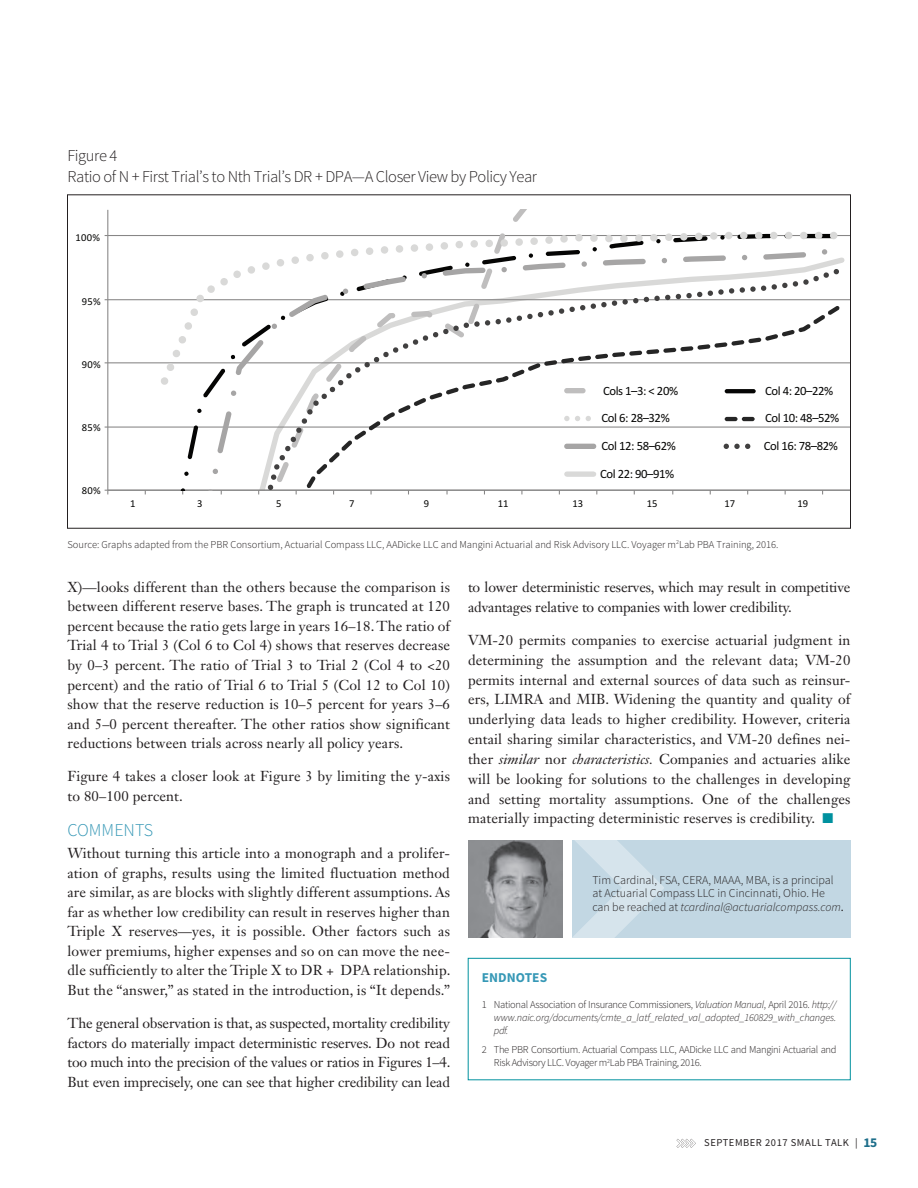
<style>
.page{position:relative;width:918px;height:1188px;background:#fff}
.page>*{position:absolute;margin:0;border:0;box-sizing:border-box;transform-origin:0 0}
.Article_Subhead_A{font:300 18px "Source Sans Pro";color:#3698b6}
.Table_Title{font:300 16.5px "Source Sans Pro";letter-spacing:-.025em;color:#231f20}
.Article_Body_Drop_Ca{font:14.25px/19.5px "Janson Text LT Std";letter-spacing:.01em;color:#231f20;text-align:justify}
.Article_Body_Drop_Ca-2{font:14.25px/19.8px "Janson Text LT Std";letter-spacing:-.01em;color:#231f20}
.Endnotes_Title{font:700 13.5px "Source Sans Pro";color:#3698b6}
.t1{font:12.75px "Calibri";letter-spacing:-.035em;color:#050504}
.Author_Info{font:300 12px/13.5px "Source Sans Pro";color:#231f20}
.t2{font:10.65px "Calibri";letter-spacing:.025em;color:#050504}
.Endnotes_Body{font:italic 300 10.5px/12.8px "Source Sans Pro";letter-spacing:-.015em;color:#231f20;text-align:justify}
.Table_Source{font:300 10.5px "Source Sans Pro";color:#231f20}
.Endnotes_Body-2{font:300 10.5px/12.8px "Source Sans Pro";letter-spacing:-.03em;color:#231f20}
.t3{font:10.5px "Source Sans Pro";letter-spacing:.05em;color:#231f20}
.s1{font-style:italic}
.s2{color:#00919f}
.s3{font-weight:400}
.s4{font-style:normal}
.s5{font-weight:700;font-size:13.5px;color:#1d6e8a}
</style>
<div class="page">
<svg style="left:677px;top:1139px;width:19px;height:9px"></svg>
<div style="left:572px;top:840px;width:278px;height:98px;background:#c2d7e3"></div>
<img style="left:468px;top:840px;width:94px;height:98px">
<svg style="left:572px;top:840px;width:91px;height:98px"></svg>
<hr style="left:108px;top:427px;width:742px;height:1px;background:#878686">
<hr style="left:108px;top:362px;width:742px;height:1px;background:#878686">
<hr style="left:108px;top:299px;width:742px;height:1px;background:#878686">
<hr style="left:108px;top:235px;width:742px;height:1px;background:#878686">
<hr style="left:107px;top:210px;width:1px;height:280px;background:#878686">
<hr style="left:108px;top:490px;width:742px;height:1px;background:#878686">
<svg style="left:160px;top:232px;width:677px;height:152px"></svg>
<svg style="left:162px;top:306px;width:678px;height:185px"></svg>
<svg style="left:199px;top:249px;width:628px;height:20px"></svg>
<svg style="left:199px;top:269px;width:640px;height:222px"></svg>
<div style="left:564px;top:388px;width:22px;height:5px;background:#bfbebe;border-radius:3px"></div>
<svg style="left:725px;top:389px;width:31px;height:4px"></svg>
<svg style="left:564px;top:416px;width:27px;height:5px"></svg>
<hr style="left:742px;top:417px;width:13px;height:4px;background:#252525;border-radius:2px">
<hr style="left:725px;top:417px;width:13px;height:4px;background:#252525;border-radius:2px">
<div style="left:564px;top:444px;width:32px;height:5px;background:#a6a5a5;border-radius:3px"></div>
<svg style="left:724px;top:444px;width:26px;height:5px"></svg>
<div style="left:567px;top:471px;width:27px;height:6px;background:#d9d9d8"></div>
<div style="left:468px;top:958px;width:382px;height:122px;border:1px solid #00919f"></div>
<p class="Table_Title" style="left:68px;top:145px;width:51px">Figure 4</p>
<p class="Table_Title" style="left:68px;top:166px;width:471px">Ratio of N + First Trial’s to Nth Trial’s DR + DPA—A Closer View by Policy Year</p>
<p class="t2" style="left:76px;top:231px;width:26px">100%</p>
<p class="t2" style="left:82px;top:294px;width:20px">95%</p>
<p class="t2" style="left:82px;top:357px;width:20px">90%</p>
<p class="t2" style="left:82px;top:420px;width:20px">85%</p>
<p class="t2" style="left:82px;top:483px;width:20px">80%</p>
<p class="t1" style="left:603px;top:382px;width:76px">Cols 1–3: &lt; 20%</p>
<p class="t1" style="left:765px;top:382px;width:70px">Col 4: 20–22%</p>
<p class="t1" style="left:602px;top:409px;width:70px">Col 6: 28–32%</p>
<p class="t1" style="left:765px;top:409px;width:76px">Col 10: 48–52%</p>
<p class="t1" style="left:602px;top:437px;width:76px">Col 12: 58–62%</p>
<p class="t1" style="left:764px;top:437px;width:76px">Col 16: 78–82%</p>
<p class="t1" style="left:600px;top:465px;width:76px">Col 22: 90–91%</p>
<p class="t2" style="left:130px;top:496px;width:7px">1</p>
<p class="t2" style="left:197px;top:496px;width:7px">3</p>
<p class="t2" style="left:276px;top:496px;width:7px">5</p>
<p class="t2" style="left:349px;top:496px;width:7px">7</p>
<p class="t2" style="left:424px;top:496px;width:7px">9</p>
<p class="t2" style="left:498px;top:496px;width:12px">11</p>
<p class="t2" style="left:572px;top:496px;width:12px">13</p>
<p class="t2" style="left:647px;top:496px;width:12px">15</p>
<p class="t2" style="left:724px;top:496px;width:12px">17</p>
<p class="t2" style="left:797px;top:496px;width:12px">19</p>
<p class="Table_Source" style="left:68px;top:538px;width:713px">Source: Graphs adapted from the PBR Consortium, Actuarial Compass LLC, AADicke LLC and Mangini Actuarial and Risk Advisory LLC. Voyager m<sup>2</sup>Lab PBA Training, 2016.</p>
<p class="Article_Body_Drop_Ca" style="left:68px;top:577px;width:384px">X)—looks different than the others because the comparison is between different reserve bases. The graph is truncated at 120 percent because the ratio gets large in years 16–18. The ratio of Trial 4 to Trial 3 (Col 6 to Col 4) shows that reserves decrease by 0–3 percent. The ratio of Trial 3 to Trial 2 (Col 4 to &lt;20 percent) and the ratio of Trial 6 to Trial 5 (Col 12 to Col 10) show that the reserve reduction is 10–5 percent for years 3–6 and 5–0 percent thereafter. The other ratios show significant reductions between trials across nearly all policy years.</p>
<p class="Article_Body_Drop_Ca" style="left:68px;top:767px;width:384px">Figure 4 takes a closer look at Figure 3 by limiting the y-axis to 80–100 percent.</p>
<p class="Article_Subhead_A" style="left:68px;top:819px;width:87px">COMMENTS</p>
<p class="Article_Body_Drop_Ca" style="left:68px;top:843px;width:385px">Without turning this article into a monograph and a prolifer&shy;ation of graphs, results using the limited fluctuation method are similar, as are blocks with slightly different assumptions. As far as whether low credibility can result in reserves higher than Triple X reserves—yes, it is possible. Other factors such as lower premiums, higher expenses and so on can move the nee&shy;dle sufficiently to alter the Triple X to DR + DPA relationship.<br>But the “answer,” as stated in the introduction, is “It depends.”</p>
<p class="Article_Body_Drop_Ca" style="left:68px;top:1013px;width:385px">The general observation is that, as suspected, mortality credibility factors do materially impact deterministic reserves. Do not read too much into the precision of the values or ratios in Figures 1–4.<br>But even imprecisely, one can see that higher credibility can lead</p>
<p class="Article_Body_Drop_Ca-2" style="left:468px;top:577px;width:384px">to lower deterministic reserves, which may result in competitive advantages relative to companies with lower credibility.</p>
<p class="Article_Body_Drop_Ca" style="left:468px;top:630px;width:384px">VM-20 permits companies to exercise actuarial judgment in determining the assumption and the relevant data; VM-20 permits internal and external sources of data such as reinsur&shy;ers, LIMRA and MIB. Widening the quantity and quality of underlying data leads to higher credibility. However, criteria entail sharing similar characteristics, and VM-20 defines nei&shy;ther <span class="s1">similar</span> nor <span class="s1">characteristics.</span> Companies and actuaries alike will be looking for solutions to the challenges in developing and setting mortality assumptions. One of the challenges materially impacting deterministic reserves is credibility. <span class="s2">■</span></p>
<p class="Author_Info" style="left:592px;top:873px;width:253px">Tim Cardinal, FSA, CERA, MAAA, MBA, is a principal at Actuarial Compass LLC in Cincinnati, Ohio. He can be reached at <span class="s1">tcardinal@actuarialcompass.com</span><span class="s3">.</span></p>
<p class="Endnotes_Title" style="left:482px;top:969px;width:67px">ENDNOTES</p>
<p class="Endnotes_Body" style="left:494px;top:999px;width:344px;text-indent:-12px"><span class="s4">1 National Association of Insurance Commissioners,</span> Valuation Manual<span class="s4">, April 2016.</span> http:// www.naic.org/documents/cmte_a_latf_related_val_adopted_160829_with_changes. pdf.</p>
<p class="Endnotes_Body-2" style="left:494px;top:1044px;width:344px;text-indent:-12px">2 The PBR Consortium. Actuarial Compass LLC, AADicke LLC and Mangini Actuarial and<br>Risk Advisory LLC. Voyager m<sup>2</sup>Lab PBA Training, 2016.</p>
<p class="t3" style="left:704px;top:1136px;width:174px">SEPTEMBER 2017 SMALL TALK | <span class="s5">15</span></p>
</div>
